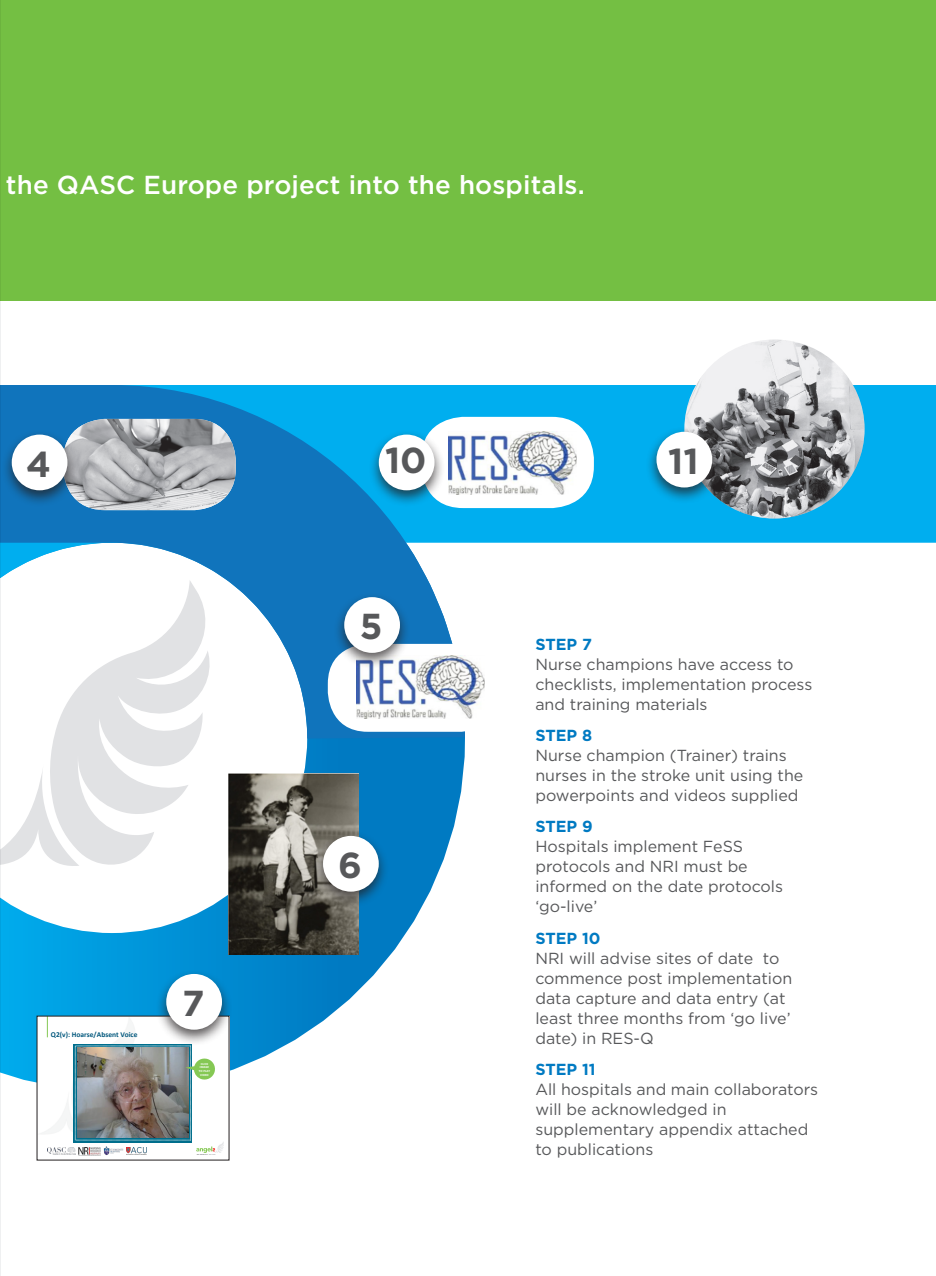
<style>
.page{position:relative;width:936px;height:1276px;background:#fff}
.page>*{position:absolute;margin:0;border:0;box-sizing:border-box;transform-origin:0 0}
.t1{font:700 36px "Gotham";color:#57585a}
.t2{font:500 26px "Gotham";letter-spacing:.005em;color:#fff}
.t3{font:16px/20px "Gotham";color:#57585a}
.t4{font:700 7.4px "Calibri";color:#00577c}
.t5{font:700 3.2px/3.8px "Calibri";color:#fff;text-align:center}
.s1{font-weight:700;color:#007ac2}
</style>
<div class="page">
<svg style="left:1px;top:895px;width:427px;height:195px"></svg>
<div style="left:0;top:385px;width:935px;height:158px;background:#00aeef"></div>
<svg style="left:1px;top:385px;width:543px;height:510px"></svg>
<svg style="left:1px;top:580px;width:210px;height:288px"></svg>
<div style="left:0;top:0;width:935px;height:300px;background:#74bf43"></div>
<img style="left:684px;top:339px;width:180px;height:179px">
<img style="left:228px;top:773px;width:131px;height:181px">
<div style="left:328px;top:644px;width:172px;height:88px;background:#fff;border-radius:40px"></div>
<img style="left:356px;top:655px;width:128px;height:63px">
<img style="left:63px;top:419px;width:173px;height:91px">
<div style="left:334px;top:592px;width:76px;height:77px;background:#231f20;opacity:.75"></div>
<div style="left:344px;top:597px;width:56px;height:56px;background:#fff;border-radius:50%"></div>
<div style="left:1px;top:430px;width:77px;height:76px;background:#231f20;opacity:.75"></div>
<div style="left:12px;top:434px;width:55px;height:56px;background:#fff;border-radius:50%"></div>
<img style="left:39px;top:1018px;width:188px;height:138px">
<svg style="left:196px;top:1141px;width:28px;height:14px"></svg>
<svg style="left:47px;top:1018px;width:1px;height:19px"></svg>
<img style="left:78px;top:1148px;width:23px;height:7px">
<img style="left:48px;top:1147px;width:27px;height:8px">
<img style="left:104px;top:1145px;width:19px;height:10px">
<img style="left:126px;top:1147px;width:20px;height:8px">
<svg style="left:74px;top:1043px;width:118px;height:99px"></svg>
<img style="left:77px;top:1047px;width:111px;height:91px">
<svg style="left:185px;top:1057px;width:31px;height:23px"></svg>
<div style="left:156px;top:969px;width:76px;height:76px;background:#231f20;opacity:.75"></div>
<div style="left:166px;top:974px;width:56px;height:55px;background:#fff;border-radius:50%"></div>
<div style="left:421px;top:417px;width:173px;height:91px;background:#fff;border-radius:42px"></div>
<img style="left:448px;top:432px;width:128px;height:62px">
<div style="left:646px;top:427px;width:76px;height:76px;background:#231f20;opacity:.75"></div>
<div style="left:656px;top:432px;width:56px;height:55px;background:#fff;border-radius:50%"></div>
<div style="left:368px;top:430px;width:77px;height:76px;background:#231f20;opacity:.75"></div>
<div style="left:379px;top:434px;width:55px;height:56px;background:#fff;border-radius:50%"></div>
<div style="left:313px;top:831px;width:76px;height:76px;background:#231f20;opacity:.75"></div>
<div style="left:323px;top:836px;width:56px;height:55px;background:#fff;border-radius:50%"></div>
<hr style="left:0;top:0;width:1px;height:1276px;background:#e1e2e4">
<h2 class="t2" style="left:6px;top:168px;width:580px">the QASC Europe project into the hospitals.</h2>
<p class="t1" style="left:26px;top:440px;width:26px">4</p>
<p class="t4" style="left:51px;top:1030px;width:88px">Q2(v): Hoarse/Absent Voice</p>
<p class="t1" style="left:182px;top:979px;width:24px">7</p>
<p class="t5" style="left:199px;top:1061px;width:13px">CLICK<br>IMAGE<br>TO PLAY<br>VIDEO</p>
<p class="t1" style="left:385px;top:437px;width:43px">10</p>
<p class="t1" style="left:668px;top:437px;width:32px">11</p>
<p class="t1" style="left:360px;top:603px;width:24px">5</p>
<p class="t1" style="left:338px;top:841px;width:25px">6</p>
<p class="t3" style="left:535px;top:633px;width:278px"><span class="s1">STEP 7<br></span>Nurse champions have access to checklists, implementation process and training materials</p>
<p class="t3" style="left:535px;top:725px;width:269px"><span class="s1">STEP 8<br></span>Nurse champion (Trainer) trains nurses in the stroke unit using the powerpoints and videos supplied</p>
<p class="t3" style="left:535px;top:816px;width:249px"><span class="s1">STEP 9<br></span>Hospitals implement FeSS protocols and NRI must be informed on the date protocols ‘go-live’</p>
<p class="t3" style="left:535px;top:927px;width:258px"><span class="s1">STEP 10<br></span>NRI will advise sites of date to commence post implementation data capture and data entry (at least three months from ‘go live’ date) in RES-Q</p>
<p class="t3" style="left:535px;top:1059px;width:284px"><span class="s1">STEP 11<br></span>All hospitals and main collaborators will be acknowledged in supplementary appendix attached to publications</p>
</div>
